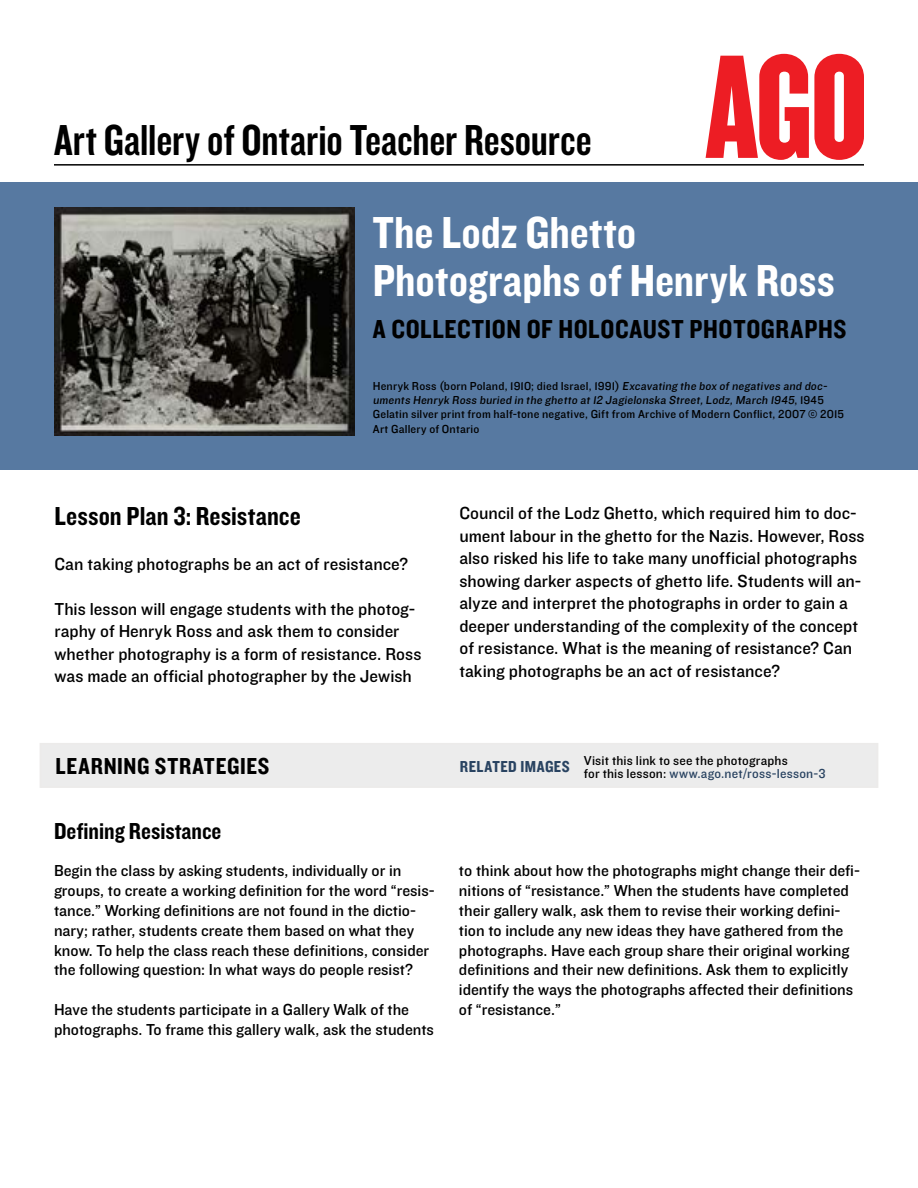
<style>
.page{position:relative;width:918px;height:1188px;background:#fff}
.page>*{position:absolute;margin:0;border:0;box-sizing:border-box;transform-origin:0 0}
.t1{font:46.5px/48px "Knockout HTF50 Welterweight";color:#fff}
.t2{font:45px "Knockout HTF49 Liteweight";color:#000}
.t3{font:27px "Knockout HTF50 Welterweight";letter-spacing:.01em;color:#000}
.t4{font:24px "Knockout HTF50 Welterweight";color:#000}
.t5{font:18px/22.5px "Knockout HTF31 Junior Middlewt";color:#000}
.t6{font:16.5px/19.8px "Knockout HTF31 Junior Middlewt";color:#000}
.t7{font:16.5px "Knockout HTF50 Welterweight";color:#294361}
.t8{font:13.5px/13.5px "Knockout HTF31 Junior Middlewt";letter-spacing:.015em;color:#000}
.t9{font:12px/14.4px "Knockout HTF31 Junior Middlewt";letter-spacing:.02em;color:#000}
.s1{color:#294361}
</style>
<div class="page">
<svg style="left:706px;top:54px;width:158px;height:106px"></svg>
<hr style="left:54px;top:164px;width:810px;height:2px;background:#000">
<div style="left:1px;top:182px;width:917px;height:288px;background:#5779a1"></div>
<img style="left:54px;top:208px;width:301px;height:228px">
<div style="left:40px;top:743px;width:838px;height:45px;background:#ececec"></div>
<h2 class="t2" style="left:54px;top:117px;width:539px">Art Gallery of Ontario Teacher Resource</h2>
<h1 class="t1" style="left:373px;top:210px;width:464px">The Lodz Ghetto<br>Photographs of Henryk Ross</h1>
<h3 class="t3" style="left:373px;top:315px;width:201px">A COLLECTION of holoca</h3>
<h3 class="t3" style="left:643px;top:315px;width:62px">ust photograph</h3>
<h3 class="t3" style="left:833px;top:315px;width:14px">s</h3>
<p class="t9" style="left:373px;top:379px;width:473px">Henryk Ross (born Poland, 1910; died Israel, 1991) Excavating the box of negatives and doc&shy;uments Henryk Ross buried in the ghetto at 12 Jagielonska Street, Lodz, March 1945, 19 4 5<br>Gelatin silver print from half-tone negative, Gift from Archive of Modern Conflict, 2007 © 2015<br>Art Gallery of Ontario</p>
<h3 class="t3" style="left:54px;top:502px;width:248px">Lesson Plan 3: Resistance</h3>
<p class="t5" style="left:54px;top:553px;width:355px">Can taking photographs be an act of resistance?</p>
<p class="t5" style="left:54px;top:598px;width:369px">This lesson will engage students with the photog&shy;raphy of Henryk Ross and ask them to consider whether photography is a form of resistance. Ross was made an official photographer by the Jewish</p>
<p class="t5" style="left:459px;top:502px;width:407px">Council of the Lodz Ghetto, which required him to doc&shy;ument labour in the ghetto for the Nazis. However, Ross also risked his life to take many unofficial photographs showing darker aspects of ghetto life. Students will an&shy;alyze and interpret the photographs in order to gain a deeper understanding of the complexity of the concept of resistance. What is the meaning of resistance? Can taking photographs be an act of resistance?</p>
<h3 class="t4" style="left:56px;top:754px;width:24px">Learning</h3>
<h3 class="t4" style="left:155px;top:754px;width:13px">Strategie</h3>
<h3 class="t4" style="left:258px;top:754px;width:13px">s</h3>
<p class="t7" style="left:460px;top:758px;width:18px">Related</p>
<p class="t7" style="left:520px;top:758px;width:51px">images</p>
<p class="t8" style="left:584px;top:754px;width:243px">Visit this link to see the photographs<br>for this lesson: <span class="s1">www.ago.net/ross-lesson-3</span></p>
<h3 class="t4" style="left:54px;top:818px;width:169px">Defining Resistance</h3>
<p class="t6" style="left:54px;top:862px;width:382px">Begin the class by asking students, individually or in groups, to create a working definition for the word “resis&shy;tance.” Working definitions are not found in the dictio&shy;nary; rather, students create them based on what they know. To help the class reach these definitions, consider the following question: In what ways do people resist?</p>
<p class="t6" style="left:54px;top:1000px;width:382px">Have the students participate in a Gallery Walk of the photographs. To frame this gallery walk, ask the students</p>
<p class="t6" style="left:459px;top:862px;width:403px">to think about how the photographs might change their defi&shy;nitions of “resistance.” When the students have completed their gallery walk, ask them to revise their working defini&shy;tion to include any new ideas they have gathered from the photographs. Have each group share their original working definitions and their new definitions. Ask them to explicitly identify the ways the photographs affected their definitions of “resistance.”</p>
</div>
